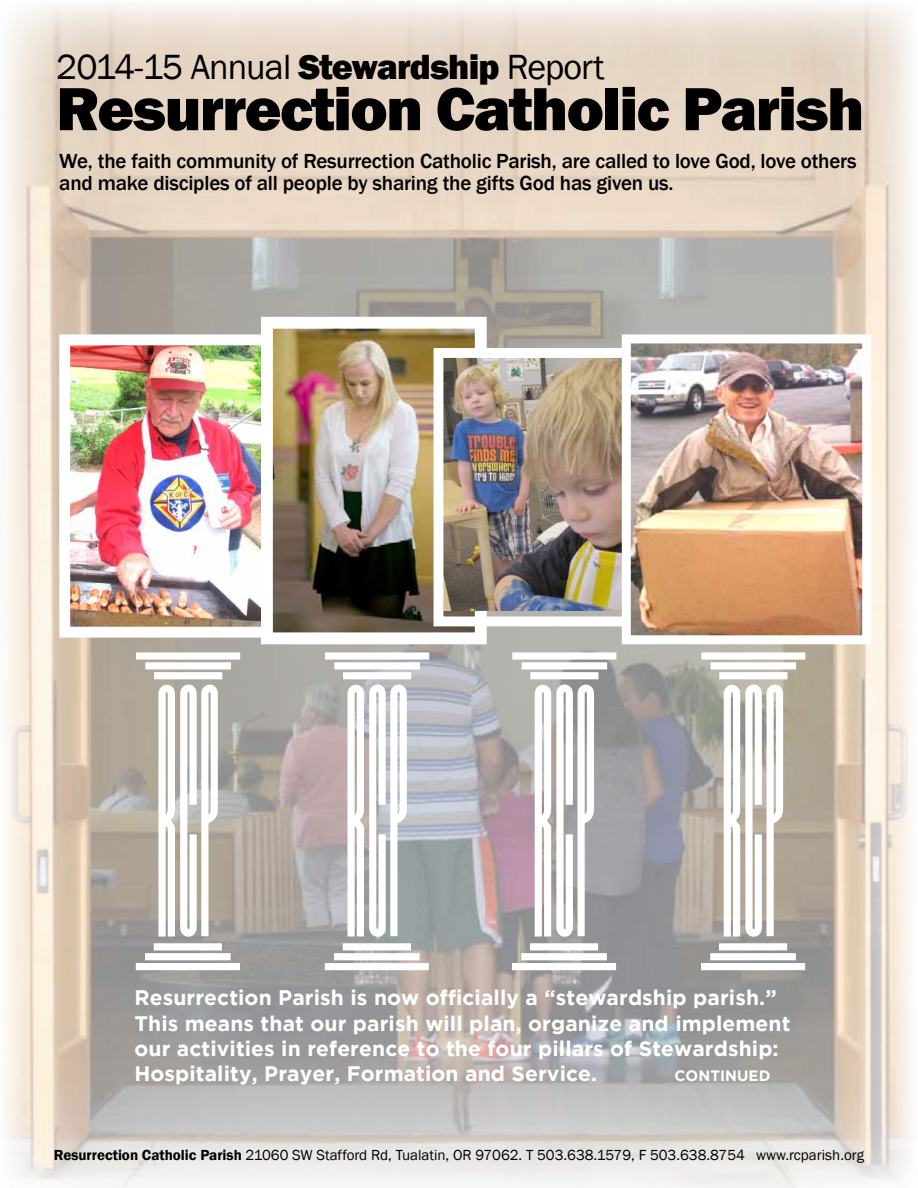
<style>
.page{position:relative;width:918px;height:1188px;background:#fff}
.page>*{position:absolute;margin:0;border:0;box-sizing:border-box;transform-origin:0 0}
.t1{font:800 63px "Franklin Gothic";letter-spacing:-.025em;color:#000}
.t2{font:36px "Franklin Gothic";letter-spacing:-.025em;color:#000}
.t3{font:700 21px/25.2px "Gotham";letter-spacing:.005em;color:#fff}
.t4{font:500 21px/22.5px "Franklin Gothic";letter-spacing:-.01em;color:#000}
.t5{font:15px "Franklin Gothic";color:#000}
.t6{font:700 15px "Gotham";letter-spacing:.005em;color:#fff}
.s1{font-weight:800}
.s2{font-weight:600}
</style>
<div class="page">
<img style="left:4px;top:4px;width:909px;height:1184px">
<div style="left:154px;top:672px;width:68px;height:7px;background:#fff"></div>
<div style="left:145px;top:662px;width:86px;height:7px;background:#fff"></div>
<div style="left:136px;top:652px;width:104px;height:8px;background:#fff"></div>
<div style="left:154px;top:943px;width:68px;height:7px;background:#fff"></div>
<div style="left:145px;top:953px;width:86px;height:7px;background:#fff"></div>
<div style="left:136px;top:963px;width:104px;height:7px;background:#fff"></div>
<svg style="left:151px;top:686px;width:70px;height:258px"></svg>
<div style="left:343px;top:672px;width:68px;height:7px;background:#fff"></div>
<div style="left:334px;top:662px;width:86px;height:7px;background:#fff"></div>
<div style="left:325px;top:652px;width:104px;height:8px;background:#fff"></div>
<div style="left:343px;top:943px;width:68px;height:7px;background:#fff"></div>
<div style="left:334px;top:953px;width:86px;height:7px;background:#fff"></div>
<div style="left:325px;top:963px;width:104px;height:7px;background:#fff"></div>
<svg style="left:340px;top:686px;width:70px;height:258px"></svg>
<div style="left:530px;top:672px;width:68px;height:7px;background:#fff"></div>
<div style="left:522px;top:662px;width:85px;height:7px;background:#fff"></div>
<div style="left:512px;top:652px;width:104px;height:8px;background:#fff"></div>
<div style="left:530px;top:943px;width:68px;height:7px;background:#fff"></div>
<div style="left:521px;top:953px;width:86px;height:7px;background:#fff"></div>
<div style="left:512px;top:963px;width:104px;height:7px;background:#fff"></div>
<svg style="left:527px;top:686px;width:71px;height:258px"></svg>
<div style="left:719px;top:672px;width:68px;height:7px;background:#fff"></div>
<div style="left:711px;top:662px;width:85px;height:7px;background:#fff"></div>
<div style="left:701px;top:652px;width:104px;height:8px;background:#fff"></div>
<div style="left:719px;top:943px;width:68px;height:7px;background:#fff"></div>
<div style="left:710px;top:953px;width:86px;height:7px;background:#fff"></div>
<div style="left:701px;top:963px;width:104px;height:7px;background:#fff"></div>
<svg style="left:716px;top:686px;width:71px;height:258px"></svg>
<img style="left:71px;top:346px;width:190px;height:280px">
<div style="left:59px;top:334px;width:223px;height:304px;border:11px solid #fff"></div>
<img style="left:274px;top:330px;width:200px;height:301px">
<div style="left:261px;top:317px;width:226px;height:327px;border:12px solid #fff"></div>
<img style="left:445px;top:359px;width:177px;height:251px">
<div style="left:434px;top:348px;width:257px;height:278px;border:10px solid #fff"></div>
<img style="left:632px;top:344px;width:229px;height:290px">
<div style="left:622px;top:334px;width:249px;height:310px;border:9px solid #fff"></div>
<h2 class="t2" style="left:56px;top:45px;width:550px">2014-15 Annual <span class="s1">Stewardship</span> Report</h2>
<h1 class="t1" style="left:56px;top:68px;width:810px">Resurrection Catholic Parish</h1>
<p class="t4" style="left:59px;top:150px;width:799px">We, the faith community of Resurrection Catholic Parish, are called to love God, love others and make disciples of all people by sharing the gifts God has given us.</p>
<p class="t3" style="left:134px;top:985px;width:658px">Resurrection Parish is now officially a “stewardship parish.” This means that our parish will plan, organize and implement our activities in reference to the four pillars of Stewardship:<br>Hospitality, Prayer, Formation and Service.</p>
<p class="t6" style="left:674px;top:1067px;width:97px">CONTINUED</p>
<p class="t5" style="left:54px;top:1145px;width:812px"><span class="s2">Resurrection Catholic Parish</span> 21060 SW Stafford Rd, Tualatin, OR 97062. T 503.638.1579, F 503.638.8754 www.rcparish.org</p>
</div>
